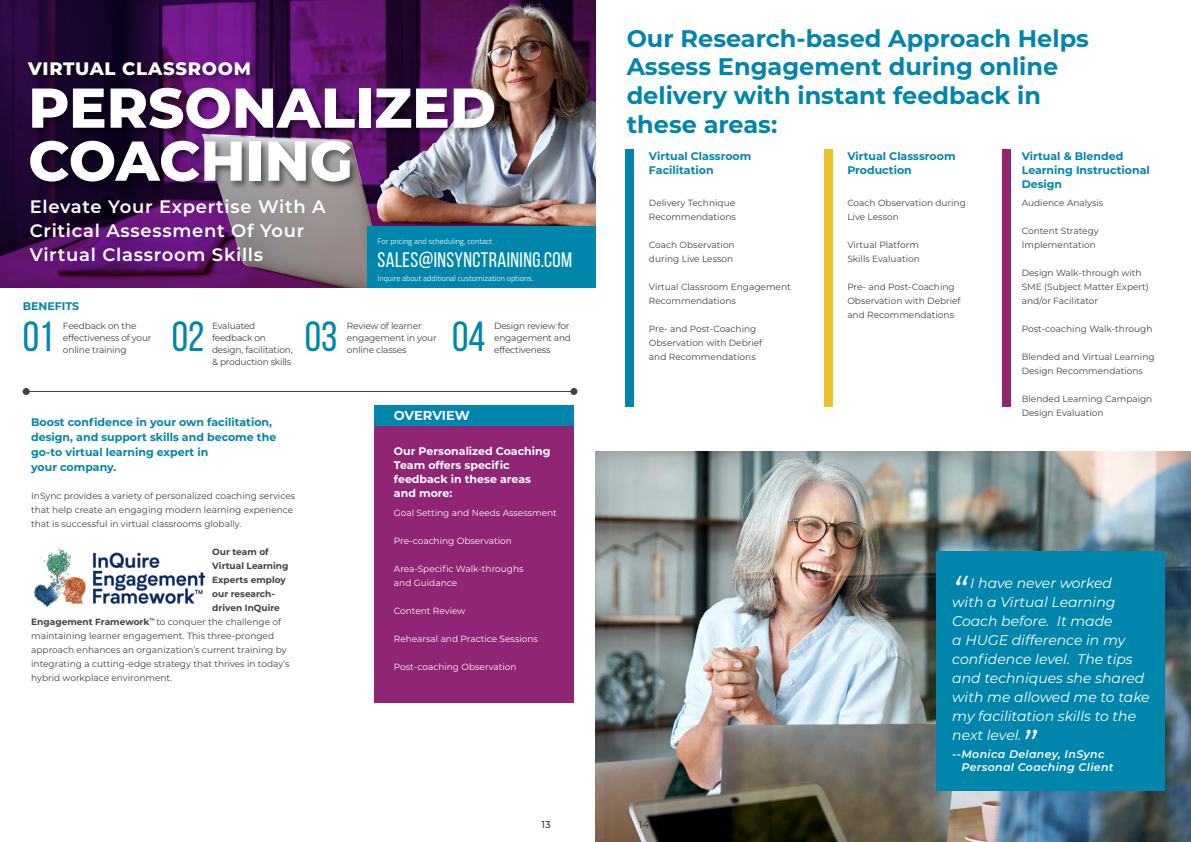
<style>
.page{position:relative;width:1191px;height:842px;background:#fff}
.page>*{position:absolute;margin:0;border:0;box-sizing:border-box;transform-origin:0 0}
.t1{font:800 56px/53px "Montserrat";color:#fff}
.t2{font:42px "Bebas Neue";color:#0085ac}
.t3{font:italic 38px "Montserrat";color:#fff}
.t4{font:700 24px/28.8px "Montserrat";color:#0085ac}
.Text_Center{font:21px "Bebas Neue";letter-spacing:.02em;color:#fff}
.t5{font:600 18px "Montserrat";letter-spacing:.04em;color:#fff}
.t6{font:800 18px "Montserrat";letter-spacing:.04em;color:#fff}
.t7{font:italic 14px/19px "Montserrat";color:#fff}
.t8{font:700 13px "Montserrat";letter-spacing:-.01em;color:#fff}
.t9{font:700 11px/14px "Montserrat";color:#0085ac}
.t10{font:700 11px/14px "Montserrat";color:#fff}
.t11{font:italic 600 11px "Montserrat";letter-spacing:.03em;color:#fff}
.t12{font:500 10px "Montserrat";color:#414042}
.t13{font:9px/14px "Montserrat";color:#414042}
.t14{font:9px/12px "Montserrat";letter-spacing:-.02em;color:#414042}
.t15{font:9px/14px "Montserrat";color:#fff}
.t16{font:700 9px "Montserrat";color:#414042}
.Intro_text{font:300 8px "Titillium Web";color:#fff}
.s1{font-weight:700}
</style>
<div class="page">
<div style="left:625px;top:149px;width:9px;height:257px;background:#0085ac"></div>
<div style="left:823px;top:149px;width:9px;height:257px;background:#eec229"></div>
<div style="left:1002px;top:149px;width:8px;height:257px;background:#902475"></div>
<img style="left:0;top:0;width:595px;height:287px">
<img style="left:595px;top:451px;width:596px;height:391px">
<div style="left:367px;top:226px;width:228px;height:61px;background:#0085ac"></div>
<div style="left:26px;top:59px;width:477px;height:131px;background:#000;opacity:.48"></div>
<div style="left:936px;top:551px;width:228px;height:240px;background:#0085ac"></div>
<div style="left:23px;top:388px;width:7px;height:7px;background:#414042;border-radius:50%"></div>
<div style="left:570px;top:388px;width:7px;height:7px;background:#414042;border-radius:50%"></div>
<hr style="left:23px;top:391px;width:551px;height:1px;background:#414042">
<div style="left:374px;top:425px;width:200px;height:278px;background:#902475"></div>
<div style="left:374px;top:405px;width:200px;height:21px;background:#0085ac"></div>
<img style="left:33px;top:549px;width:172px;height:57px">
<p class="t6" style="left:28px;top:55px;width:224px">VIRTUAL CLASSROOM</p>
<p class="t1" style="left:28px;top:78px;width:469px">PERSONALIZED<br>COACHING</p>
<p class="t5" style="left:30px;top:194px;width:298px">Elevate Your Expertise With A</p>
<p class="t5" style="left:30px;top:218px;width:276px">Critical Assessment Of Your</p>
<p class="t5" style="left:30px;top:242px;width:235px">Virtual Classroom Skills</p>
<p class="Intro_text" style="left:377px;top:235px;width:116px">For pricing and scheduling, contact</p>
<p class="Intro_text" style="left:377px;top:272px;width:157px">Inquire about additional customization options.</p>
<p class="Text_Center" style="left:377px;top:248px;width:196px">SALES@INSYNCTRAINING.COM</p>
<p class="t9" style="left:23px;top:298px;width:58px">BENEFITS</p>
<p class="t14" style="left:63px;top:319px;width:90px">Feedback on the effectiveness of your</p>
<p class="t2" style="left:23px;top:314px;width:32px">01</p>
<p class="t14" style="left:63px;top:343px;width:65px">online training</p>
<p class="t2" style="left:172px;top:314px;width:34px">02</p>
<p class="t14" style="left:347px;top:319px;width:91px">Review of learner engagement in your</p>
<p class="t2" style="left:305px;top:314px;width:34px">03</p>
<p class="t14" style="left:212px;top:319px;width:82px">Evaluated feedback on design, facilitation, &amp; production skills</p>
<p class="t14" style="left:347px;top:343px;width:61px">online classes</p>
<p class="t2" style="left:452px;top:314px;width:35px">04</p>
<p class="t14" style="left:494px;top:319px;width:78px">Design review for engagement and</p>
<p class="t14" style="left:494px;top:343px;width:58px">effectiveness</p>
<p class="t9" style="left:31px;top:414px;width:247px;line-height:15px">Boost confidence in your own facilitation, design, and support skills and become the go-to virtual learning expert in<br>your company.</p>
<p class="t13" style="left:31px;top:489px;width:265px">InSync provides a variety of personalized coaching services that help create an engaging modern learning experience that is successful in virtual classrooms globally.</p>
<p class="t16" style="left:212px;top:546px;width:58px">Our team of</p>
<p class="t16" style="left:212px;top:560px;width:78px">Virtual Learning</p>
<p class="t16" style="left:212px;top:574px;width:75px">Experts employ</p>
<p class="t16" style="left:212px;top:588px;width:64px">our research-</p>
<p class="t16" style="left:212px;top:602px;width:69px">driven InQuire</p>
<p class="t13" style="left:31px;top:615px;width:251px"><span class="s1">Engagement Framework</span><sup>™</sup> to conquer the challenge of</p>
<p class="t13" style="left:31px;top:629px;width:244px">maintaining learner engagement. This three-pronged</p>
<p class="t13" style="left:31px;top:643px;width:257px">approach enhances an organization’s current training by</p>
<p class="t13" style="left:31px;top:657px;width:260px">integrating a cutting-edge strategy that thrives in today’s</p>
<p class="t13" style="left:31px;top:671px;width:143px">hybrid workplace environment.</p>
<p class="t8" style="left:394px;top:406px;width:77px">OVERVIEW</p>
<p class="t10" style="left:394px;top:443px;width:158px">Our Personalized Coaching<br>Team offers specific feedback in these areas and more:</p>
<p class="t15" style="left:394px;top:506px;width:164px">Goal Setting and Needs Assessment</p>
<p class="t15" style="left:394px;top:534px;width:119px">Pre-coaching Observation</p>
<p class="t15" style="left:394px;top:562px;width:131px">Area-Specific Walk-throughs and Guidance</p>
<p class="t15" style="left:394px;top:604px;width:73px">Content Review</p>
<p class="t15" style="left:394px;top:632px;width:146px">Rehearsal and Practice Sessions</p>
<p class="t15" style="left:394px;top:660px;width:124px">Post-coaching Observation</p>
<p class="t4" style="left:626px;top:22px;width:464px">Our Research-based Approach Helps<br>Assess Engagement during online delivery with instant feedback in these areas:</p>
<p class="t9" style="left:649px;top:148px;width:104px">Virtual Classroom<br>Facilitation</p>
<p class="t9" style="left:847px;top:148px;width:110px">Virtual Classsroom</p>
<p class="t9" style="left:1021px;top:148px;width:129px">Virtual &amp; Blended<br>Learning Instructional<br>Design</p>
<p class="t9" style="left:847px;top:162px;width:66px">Production</p>
<p class="t13" style="left:649px;top:195px;width:88px">Delivery Technique<br>Recommendations</p>
<p class="t13" style="left:649px;top:237px;width:87px">Coach Observation</p>
<p class="t13" style="left:649px;top:251px;width:86px">during Live Lesson</p>
<p class="t13" style="left:649px;top:279px;width:143px">Virtual Classroom Engagement<br>Recommendations</p>
<p class="t13" style="left:649px;top:321px;width:115px">Pre- and Post-Coaching<br>Observation with Debrief</p>
<p class="t13" style="left:649px;top:349px;width:108px">and Recommendations</p>
<p class="t13" style="left:847px;top:195px;width:120px">Coach Observation during<br>Live Lesson</p>
<p class="t13" style="left:847px;top:237px;width:74px">Virtual Platform<br>Skills Evaluation</p>
<p class="t13" style="left:847px;top:279px;width:115px">Pre- and Post-Coaching<br>Observation with Debrief and Recommendations</p>
<p class="t13" style="left:1021px;top:195px;width:83px">Audience Analysis</p>
<p class="t13" style="left:1021px;top:223px;width:79px">Content Strategy<br>Implementation</p>
<p class="t13" style="left:1021px;top:265px;width:129px">Design Walk-through with<br>SME (Subject Matter Expert)</p>
<p class="t13" style="left:1021px;top:293px;width:78px">and/or Facilitator</p>
<p class="t13" style="left:1021px;top:321px;width:132px">Post-coaching Walk-through</p>
<p class="t13" style="left:1021px;top:349px;width:134px">Blended and Virtual Learning<br>Design Recommendations</p>
<p class="t13" style="left:1021px;top:391px;width:132px">Blended Learning Campaign<br>Design Evaluation</p>
<p class="t3" style="left:952px;top:565px;width:16px">“</p>
<p class="t7" style="left:952px;top:573px;width:199px;text-indent:18px">I have never worked<br>with a Virtual Learning<br>Coach before. It made<br>a HUGE difference in my confidence level. The tips and techniques she shared with me allowed me to take my facilitation skills to the next level.</p>
<p class="t11" style="left:952px;top:746px;width:154px">--Monica Delaney, InSync</p>
<p class="t3" style="left:1021px;top:719px;width:16px">”</p>
<p class="t11" style="left:961px;top:759px;width:154px">Personal Coaching Client</p>
<p class="t12" style="left:541px;top:818px;width:11px">13</p>
<p class="t12" style="left:639px;top:818px;width:12px">14</p>
</div>
